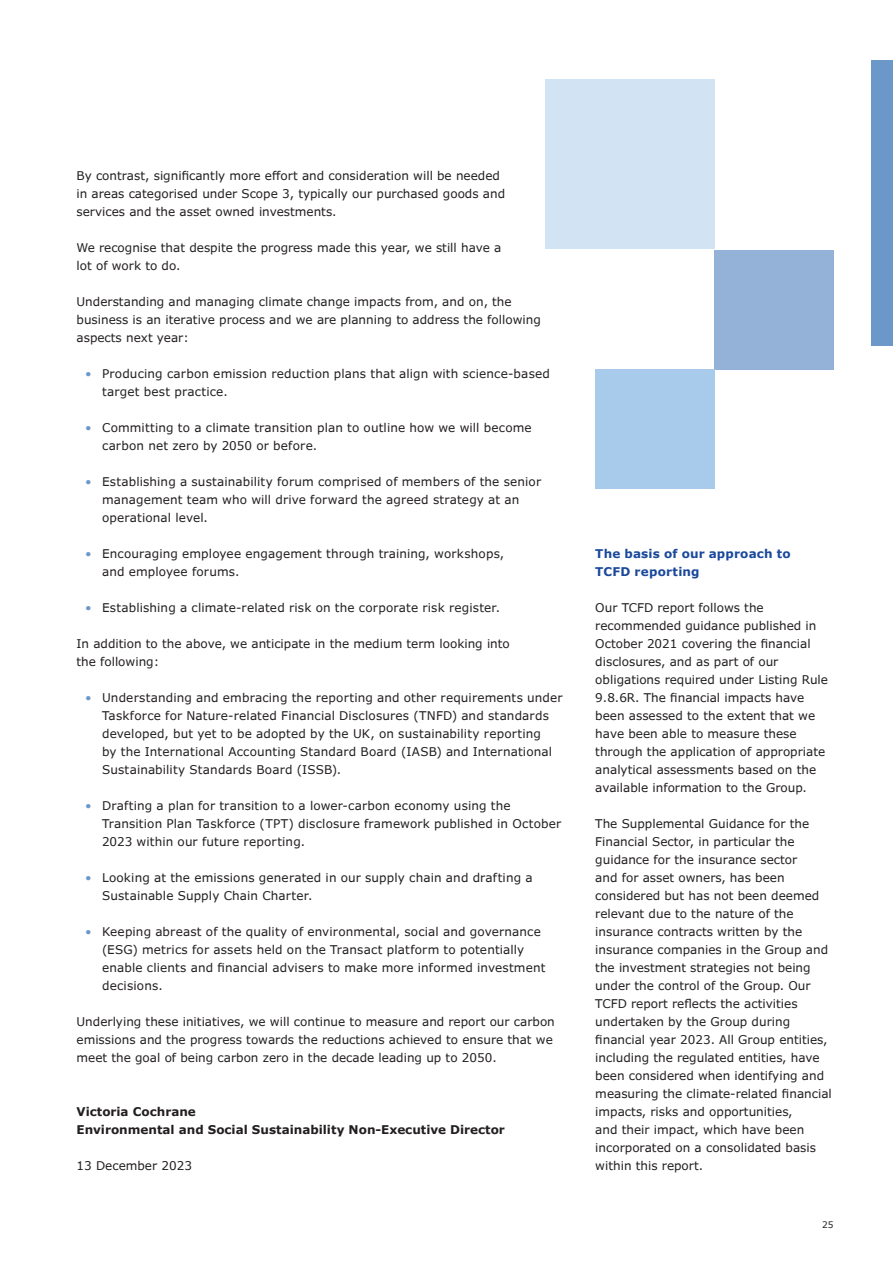
<style>
.page{position:relative;width:893px;height:1263px;background:#fff}
.page>*{position:absolute;margin:0;border:0;box-sizing:border-box;transform-origin:0 0}
.Body_copy{font:12px/18px "Verdana Pro";color:#231f20}
.t1{font:700 12px/18px "Verdana Pro";color:#231f20}
.H1_paragraph_header{font:700 12px/18px "Verdana Pro";letter-spacing:.015em;color:#1a489b}
.t2{font:9px "Verdana Pro";color:#231f20}
.s1{color:#6c97c9}
</style>
<div class="page">
<div style="left:872px;top:60px;width:21px;height:285px;background:#6c97c9"></div>
<div style="left:714px;top:250px;width:119px;height:119px;background:#94b1d7"></div>
<div style="left:595px;top:369px;width:119px;height:119px;background:#a9cbeb"></div>
<div style="left:545px;top:79px;width:169px;height:170px;background:#d2e3f4"></div>
<p class="Body_copy" style="left:77px;top:167px;width:430px">By contrast, significantly more effort and consideration will be needed in areas categorised under Scope 3, typically our purchased goods and services and the asset owned investments.</p>
<p class="Body_copy" style="left:77px;top:239px;width:426px">We recognise that despite the progress made this year, we still have a lot of work to do.</p>
<p class="Body_copy" style="left:77px;top:293px;width:466px">Understanding and managing climate change impacts from, and on, the business is an iterative process and we are planning to address the following aspects next year:</p>
<p class="Body_copy" style="left:102px;top:365px;width:449px;text-indent:-17px"><span class="s1">•</span> Producing carbon emission reduction plans that align with science-based target best practice.</p>
<p class="Body_copy" style="left:102px;top:419px;width:431px;text-indent:-17px"><span class="s1">•</span> Committing to a climate transition plan to outline how we will become carbon net zero by 2050 or before.</p>
<p class="Body_copy" style="left:102px;top:473px;width:441px;text-indent:-17px"><span class="s1">•</span> Establishing a sustainability forum comprised of members of the senior management team who will drive forward the agreed strategy at an operational level.</p>
<p class="Body_copy" style="left:102px;top:545px;width:404px;text-indent:-17px"><span class="s1">•</span> Encouraging employee engagement through training, workshops, and employee forums.</p>
<p class="Body_copy" style="left:85px;top:599px;width:417px"><span class="s1">•</span> Establishing a climate-related risk on the corporate risk register.</p>
<p class="Body_copy" style="left:77px;top:635px;width:435px">In addition to the above, we anticipate in the medium term looking into the following:</p>
<p class="Body_copy" style="left:102px;top:689px;width:462px;text-indent:-17px"><span class="s1">•</span> Understanding and embracing the reporting and other requirements under Taskforce for Nature-related Financial Disclosures (TNFD) and standards developed, but yet to be adopted by the UK, on sustainability reporting<br>by the International Accounting Standard Board (IASB) and International Sustainability Standards Board (ISSB).</p>
<p class="Body_copy" style="left:102px;top:797px;width:461px;text-indent:-17px"><span class="s1">•</span> Drafting a plan for transition to a lower-carbon economy using the<br>Transition Plan Taskforce (TPT) disclosure framework published in October<br>2023 within our future reporting.</p>
<p class="Body_copy" style="left:102px;top:869px;width:432px;text-indent:-17px"><span class="s1">•</span> Looking at the emissions generated in our supply chain and drafting a<br>Sustainable Supply Chain Charter.</p>
<p class="Body_copy" style="left:102px;top:923px;width:445px;text-indent:-17px"><span class="s1">•</span> Keeping abreast of the quality of environmental, social and governance (ESG) metrics for assets held on the Transact platform to potentially enable clients and financial advisers to make more informed investment decisions.</p>
<p class="Body_copy" style="left:77px;top:1013px;width:480px">Underlying these initiatives, we will continue to measure and report our carbon emissions and the progress towards the reductions achieved to ensure that we meet the goal of being carbon zero in the decade leading up to 2050.</p>
<p class="t1" style="left:77px;top:1103px;width:430px">Victoria Cochrane<br>Environmental and Social Sustainability Non-Executive Director</p>
<p class="Body_copy" style="left:77px;top:1157px;width:117px">13 December 2023</p>
<p class="H1_paragraph_header" style="left:595px;top:545px;width:197px">The basis of our approach to<br>TCFD reporting</p>
<p class="Body_copy" style="left:595px;top:599px;width:234px">Our TCFD report follows the recommended guidance published in October 2021 covering the financial disclosures, and as part of our obligations required under Listing Rule 9.8.6R. The financial impacts have been assessed to the extent that we have been able to measure these through the application of appropriate analytical assessments based on the available information to the Group.</p>
<p class="Body_copy" style="left:595px;top:815px;width:238px">The Supplemental Guidance for the Financial Sector, in particular the guidance for the insurance sector<br>and for asset owners, has been considered but has not been deemed relevant due to the nature of the insurance contracts written by the insurance companies in the Group and the investment strategies not being under the control of the Group. Our TCFD report reflects the activities undertaken by the Group during financial year 2023. All Group entities, including the regulated entities, have been considered when identifying and measuring the climate-related financial impacts, risks and opportunities,<br>and their impact, which have been incorporated on a consolidated basis within this report.</p>
<p class="t2" style="left:822px;top:1219px;width:13px">25</p>
</div>
